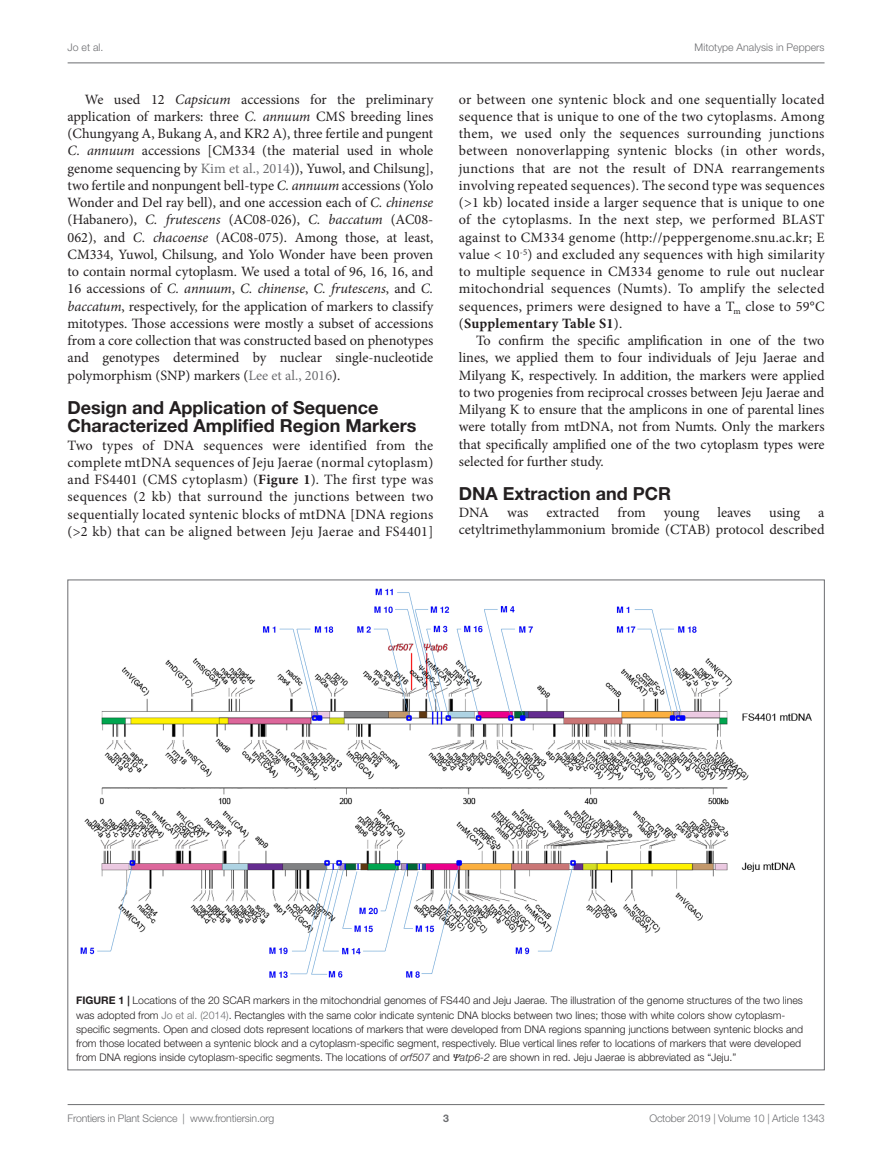
<style>
.page{position:relative;width:893px;height:1170px;background:#fff}
.page>*{position:absolute;margin:0;border:0;box-sizing:border-box;transform-origin:0 0}
._2{font:700 18px/18.8px "Helvetica Neue LT Std";color:#231f20}
.T{font:14.25px/17.2px "Minion Pro";color:#231f20;text-align:justify}
.T1{font:14.25px/17.2px "Minion Pro";letter-spacing:.01em;color:#231f20;text-align:justify}
.FC{font:300 10.5px/14.2px "Helvetica Neue LT Std";color:#231f20}
.DVA{font:300 10.5px "Helvetica Neue LT Std";letter-spacing:-.015em;color:#6c6d70}
.t1{font:700 10.5px "Helvetica Neue LT Std";color:#6c6d70}
.s1{font-style:italic}
.s2{color:#6c6d70}
.s3{font-weight:700}
.s4{font-family:"STIX General";font-weight:400;font-style:italic}
</style>
<div class="page">
<hr style="left:68px;top:63px;width:756px;height:1px;background:#6c6d70">
<hr style="left:68px;top:1104px;width:756px;height:1px;background:#6c6d70">
<img style="left:80px;top:588px;width:732px;height:389px">
<p class="DVA" style="left:68px;top:41px;width:37px">Jo et al.</p>
<p class="DVA" style="left:695px;top:41px;width:131px">Mitotype Analysis in Peppers</p>
<p class="T" style="left:68px;top:90px;width:367px;text-indent:17px">We used 12 <span class="s1">Capsicum</span> accessions for the preliminary application of markers: three <span class="s1">C. annuum</span> CMS breeding lines (Chungyang A, Bukang A, and KR2 A), three fertile and pungent <span class="s1">C. annuum</span> accessions [CM334 (the material used in whole genome sequencing by <span class="s2">Kim et al., 2014</span>)), Yuwol, and Chilsung], two fertile and nonpungent bell-type <span class="s1">C. annuum</span> accessions (Yolo Wonder and Del ray bell), and one accession each of <span class="s1">C. chinense </span>(Habanero), <span class="s1">C. frutescens</span> (AC08-026), <span class="s1">C. baccatum</span> (AC08- 062), and <span class="s1">C. chacoense</span> (AC08-075). Among those, at least, CM334, Yuwol, Chilsung, and Yolo Wonder have been proven to contain normal cytoplasm. We used a total of 96, 16, 16, and 16 accessions of <span class="s1">C. annuum</span>, <span class="s1">C. chinense</span>, <span class="s1">C. frutescens</span>, and <span class="s1">C. baccatum</span>, respectively, for the application of markers to classify mitotypes. Those accessions were mostly a subset of accessions from a core collection that was constructed based on phenotypes and genotypes determined by nuclear single-nucleotide polymorphism (SNP) markers (<span class="s2">Lee et al., 2016</span>).</p>
<p class="_2" style="left:68px;top:397px;width:350px">Design and Application of Sequence<br>Characterized Amplified Region Markers</p>
<p class="T1" style="left:68px;top:436px;width:367px">Two types of DNA sequences were identified from the complete mtDNA sequences of Jeju Jaerae (normal cytoplasm) and FS4401 (CMS cytoplasm) (<span class="s3">Figure 1</span>). The first type was sequences (2 kb) that surround the junctions between two sequentially located syntenic blocks of mtDNA [DNA regions (&gt;2 kb) that can be aligned between Jeju Jaerae and FS4401]</p>
<p class="T1" style="left:459px;top:90px;width:367px">or between one syntenic block and one sequentially located sequence that is unique to one of the two cytoplasms. Among them, we used only the sequences surrounding junctions between nonoverlapping syntenic blocks (in other words, junctions that are not the result of DNA rearrangements involving repeated sequences). The second type was sequences (&gt;1 kb) located inside a larger sequence that is unique to one of the cytoplasms. In the next step, we performed BLAST against to CM334 genome (http://peppergenome.snu.ac.kr; E value &lt; 10<sup>-5</sup>) and excluded any sequences with high similarity to multiple sequence in CM334 genome to rule out nuclear mitochondrial sequences (Numts). To amplify the selected sequences, primers were designed to have a T<sub>m</sub> close to 59°C (<span class="s3">Supplementary Table S1</span>).</p>
<p class="T" style="left:459px;top:332px;width:367px;text-indent:17px">To confirm the specific amplification in one of the two lines, we applied them to four individuals of Jeju Jaerae and Milyang K, respectively. In addition, the markers were applied to two progenies from reciprocal crosses between Jeju Jaerae and Milyang K to ensure that the amplicons in one of parental lines were totally from mtDNA, not from Numts. Only the markers that specifically amplified one of the two cytoplasm types were selected for further study.</p>
<p class="_2" style="left:459px;top:483px;width:214px">DNA Extraction and PCR</p>
<p class="T1" style="left:459px;top:504px;width:32px">DNA</p>
<p class="T1" style="left:507px;top:504px;width:23px">was</p>
<p class="T1" style="left:547px;top:504px;width:54px">extracted</p>
<p class="T1" style="left:617px;top:504px;width:30px">from</p>
<p class="T1" style="left:664px;top:504px;width:37px">young</p>
<p class="T1" style="left:717px;top:504px;width:35px">leaves</p>
<p class="T1" style="left:769px;top:504px;width:32px">using</p>
<p class="T1" style="left:459px;top:504px;width:367px;text-align:right">a<br>cetyltrimethylammonium bromide (CTAB) protocol described</p>
<p class="FC" style="left:76px;top:993px;width:729px"><span class="s3">FIGURE 1 |</span> Locations of the 20 SCAR markers in the mitochondrial genomes of FS440 and Jeju Jaerae. The illustration of the genome structures of the two lines was adopted from <span class="s2">Jo et al. (2014)</span>. Rectangles with the same color indicate syntenic DNA blocks between two lines; those with white colors show cytoplasm&shy;specific segments. Open and closed dots represent locations of markers that were developed from DNA regions spanning junctions between syntenic blocks and from those located between a syntenic block and a cytoplasm-specific segment, respectively. Blue vertical lines refer to locations of markers that were developed from DNA regions inside cytoplasm-specific segments. The locations of <span class="s1">orf507</span> and <span class="s4">Ψ</span><span class="s1">atp6-2</span> are shown in red. Jeju Jaerae is abbreviated as “Jeju.”</p>
<p class="DVA" style="left:68px;top:1111px;width:119px">Frontiers in Plant Science |</p>
<p class="DVA" style="left:190px;top:1111px;width:86px">www.frontiersin.org</p>
<p class="t1" style="left:443px;top:1111px;width:7px">3</p>
<p class="DVA" style="left:649px;top:1111px;width:177px">October 2019 | Volume 10 | Article 1343</p>
</div>
